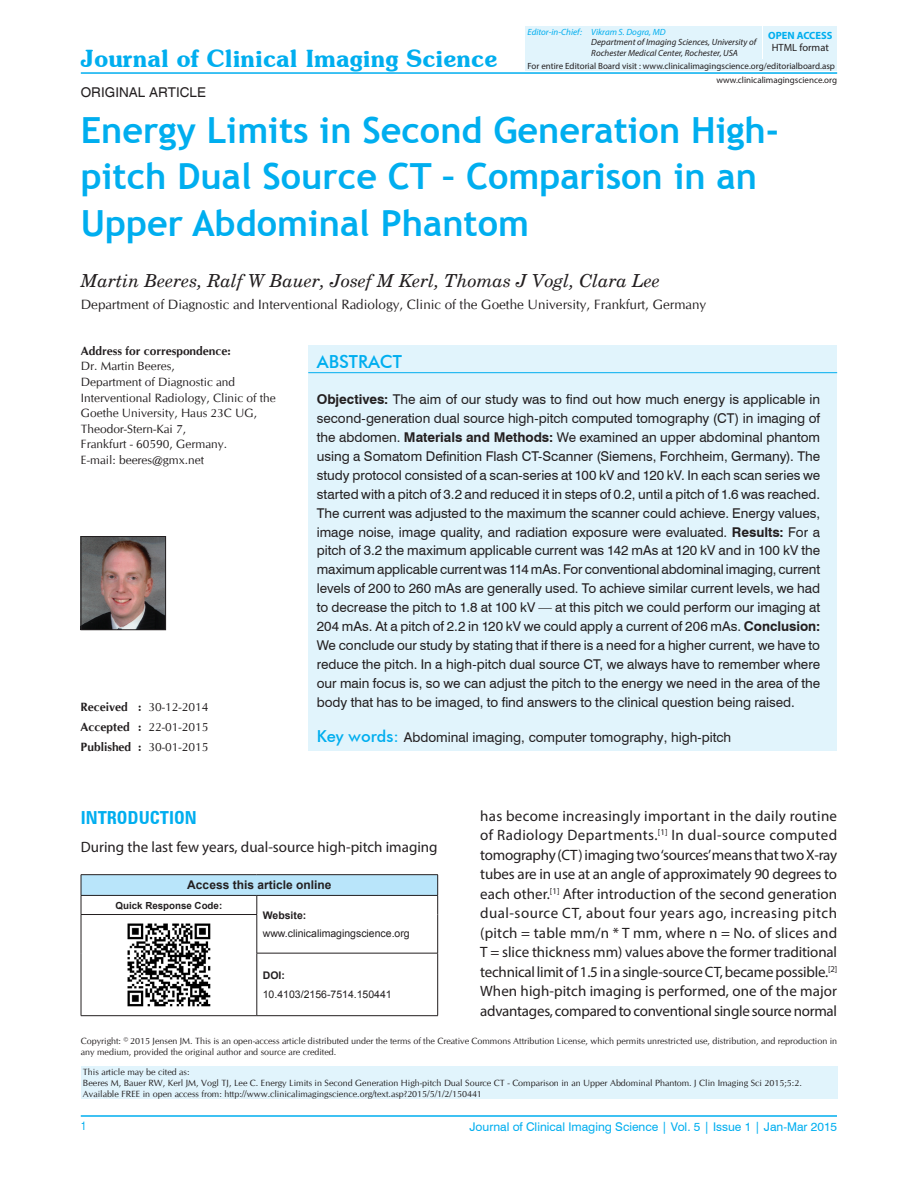
<style>
.page{position:relative;width:918px;height:1188px;background:#fff}
.page>*{position:absolute;margin:0;border:0;box-sizing:border-box;transform-origin:0 0}
.AT{font:700 36px/46.5px "Trebuchet MS";color:#00aeef}
.JCIS{font:600 24px "Souvenir IT Cby BT";color:#00aeef}
.AU{font:italic 18px "New Century Schlbk";color:#231f20}
.t1{font:700 condensed 18px "Zurich BT";color:#00aeef}
.ABSH{font:500 18px "Futura BT";color:#00aeef}
.TX{font:15px/19.5px "Myriad Pro";letter-spacing:-.015em;color:#231f20;text-align:justify}
.ABS{font:13.5px/18.9px "Swiss 721 BT";color:#231f20;text-align:justify}
.AFF{font:13.5px "CG Omega";color:#231f20}
.KWD{font:13.5px "Swiss 721 BT";color:#231f20}
.AH{font:13.5px "Helvetica";color:#231f20}
.ADD{font:12px/15.6px "CG Omega";color:#231f20}
.VRF{font:12px "Swiss 721 BT";color:#00aeef}
.HIS{font:12px "CG Omega";color:#231f20}
.ATAO{font:700 12px "Arial";color:#231f20}
.HIS-2{font:700 12px "CG Omega";color:#231f20}
.V_FOLIO{font:condensed 12px "Helvetica";color:#00aeef}
.WEB{font:10.5px "Arial";color:#231f20}
.WEB-2{font:700 10.5px "Arial";color:#231f20}
.OA{font:700 10.5px "Myriad Pro";color:#00aeef}
.HF{font:10.5px "Myriad Pro";color:#231f20}
.QRC{font:700 9.75px "Arial";color:#231f20}
.HTC{font:9px/10.8px "CG Omega";color:#231f20}
.E_WEB{font:9px "Myriad Pro";color:#231f20}
.E_AFF{font:italic 9px "Myriad Pro";color:#231f20}
.E_AU{font:italic 9px "Myriad Pro";color:#00aeef}
.s1{font-weight:700}
.s2{font-weight:400}
.s3{font-family:"Futura BT";font-weight:500;font-size:16.5px;color:#00aeef}
</style>
<div class="page">
<hr style="left:81px;top:1116px;width:756px;height:1px;background:#00aeef">
<hr style="left:81px;top:72px;width:756px;height:2px;background:#00aeef">
<div style="left:308px;top:346px;width:529px;height:405px;background:#e1f4fc"></div>
<hr style="left:308px;top:372px;width:529px;height:1px;background:#00aeef">
<div style="left:525px;top:60px;width:312px;height:11px;background:#e1f4fc"></div>
<div style="left:525px;top:26px;width:237px;height:32px;background:#e1f4fc"></div>
<div style="left:764px;top:26px;width:73px;height:32px;background:#e1f4fc"></div>
<div style="left:81px;top:875px;width:357px;height:20px;background:#b9e5fa"></div>
<hr style="left:81px;top:874px;width:176px;height:1px;background:#231f20">
<hr style="left:257px;top:874px;width:181px;height:1px;background:#231f20">
<hr style="left:81px;top:895px;width:176px;height:1px;background:#231f20">
<svg style="left:81px;top:875px;width:1px;height:39px"></svg>
<hr style="left:257px;top:895px;width:181px;height:1px;background:#231f20">
<svg style="left:437px;top:875px;width:1px;height:40px"></svg>
<hr style="left:437px;top:915px;width:1px;height:38px;background:#231f20">
<hr style="left:81px;top:914px;width:176px;height:1px;background:#231f20">
<hr style="left:81px;top:915px;width:1px;height:38px;background:#231f20">
<hr style="left:81px;top:953px;width:1px;height:63px;background:#231f20">
<hr style="left:437px;top:953px;width:1px;height:63px;background:#231f20">
<hr style="left:257px;top:1015px;width:181px;height:1px;background:#231f20">
<svg style="left:257px;top:896px;width:1px;height:18px"></svg>
<hr style="left:257px;top:915px;width:1px;height:38px;background:#231f20">
<hr style="left:257px;top:953px;width:1px;height:63px;background:#231f20">
<hr style="left:81px;top:1015px;width:176px;height:1px;background:#231f20">
<hr style="left:257px;top:953px;width:181px;height:1px;background:#231f20">
<img style="left:127px;top:923px;width:84px;height:84px">
<div style="left:81px;top:1066px;width:756px;height:33px;background:#e1f4fc"></div>
<img style="left:83px;top:538px;width:81px;height:90px">
<div style="left:81px;top:536px;width:85px;height:94px;border:1px solid #231f20"></div>
<p class="JCIS" style="left:81px;top:44px;width:418px">Journal of Clinical Imaging Science</p>
<p class="AH" style="left:81px;top:85px;width:127px">ORIGINAL ARTICLE</p>
<p class="E_AU" style="left:528px;top:26px;width:140px">Editor‑in‑Chief: Vikram S. Dogra, MD</p>
<p class="E_AFF" style="left:591px;top:37px;width:167px">Department of Imaging Sciences, University of</p>
<p class="E_AFF" style="left:591px;top:48px;width:148px">Rochester Medical Center, Rochester, USA</p>
<p class="OA" style="left:768px;top:28px;width:66px">OPEN ACCESS</p>
<p class="HF" style="left:772px;top:41px;width:59px">HTML format</p>
<p class="E_WEB" style="left:528px;top:60px;width:309px">For entire Editorial Board visit : www.clinicalimagingscience.org/editorialboard.asp</p>
<p class="E_WEB" style="left:716px;top:74px;width:122px">www.clinicalimagingscience.org</p>
<p class="AT" style="left:81px;top:107px;width:700px">Energy Limits in Second Generation High&shy;pitch Dual Source CT – Comparison in an<br>Upper Abdominal Phantom</p>
<p class="AU" style="left:81px;top:270px;width:581px">Martin Beeres, Ralf W Bauer, Josef M Kerl, Thomas J Vogl, Clara Lee</p>
<p class="AFF" style="left:81px;top:296px;width:627px">Department of Diagnostic and Interventional Radiology, Clinic of the Goethe University, Frankfurt, Germany</p>
<p class="ADD" style="left:81px;top:343px;width:197px"><span class="s1">Address for correspondence:<br></span>Dr. Martin Beeres,<br>Department of Diagnostic and<br>Interventional Radiology, Clinic of the<br>Goethe University, Haus 23C UG,<br>Theodor‑Stern‑Kai 7,<br>Frankfurt ‑ 60590, Germany.<br>E‑mail: beeres@gmx.net</p>
<p class="HIS" style="left:81px;top:700px;width:129px"><span class="s1">Received :</span> 30‑12‑2014</p>
<p class="HIS" style="left:81px;top:720px;width:129px"><span class="s1">Accepted :</span> 22-01-2015</p>
<p class="HIS-2" style="left:81px;top:739px;width:129px">Published : <span class="s2">30-01-2015</span></p>
<p class="ABSH" style="left:317px;top:351px;width:87px">ABSTRACT</p>
<p class="ABS" style="left:317px;top:390px;width:505px"><span class="s1">Objectives:</span> The aim of our study was to find out how much energy is applicable in second‑generation dual source high‑pitch computed tomography (CT) in imaging of the abdomen. <span class="s1">Materials and Methods:</span> We examined an upper abdominal phantom using a Somatom Definition Flash CT‑Scanner (Siemens, Forchheim, Germany). The study protocol consisted of a scan‑series at 100 kV and 120 kV. In each scan series we started with a pitch of 3.2 and reduced it in steps of 0.2, until a pitch of 1.6 was reached.<br>The current was adjusted to the maximum the scanner could achieve. Energy values, image noise, image quality, and radiation exposure were evaluated. <span class="s1">Results:</span> For a pitch of 3.2 the maximum applicable current was 142 mAs at 120 kV and in 100 kV the maximum applicable current was 114 mAs. For conventional abdominal imaging, current levels of 200 to 260 mAs are generally used. To achieve similar current levels, we had to decrease the pitch to 1.8 at 100 kV — at this pitch we could perform our imaging at 204 mAs. At a pitch of 2.2 in 120 kV we could apply a current of 206 mAs. <span class="s1">Conclusion:<br></span>We conclude our study by stating that if there is a need for a higher current, we have to reduce the pitch. In a high‑pitch dual source CT, we always have to remember where our main focus is, so we can adjust the pitch to the energy we need in the area of the body that has to be imaged, to find answers to the clinical question being raised.</p>
<p class="KWD" style="left:317px;top:729px;width:416px"><span class="s3">Key words:</span> Abdominal imaging, computer tomography, high‑pitch</p>
<p class="TX" style="left:480px;top:806px;width:359px">has become increasingly important in the daily routine of Radiology Departments.<sup>[1]</sup> In dual‑source computed tomography (CT) imaging two ‘sources’means that two X-ray tubes are in use at an angle of approximately 90 degrees to each other.<sup>[1]</sup> After introduction of the second generation dual‑source CT, about four years ago, increasing pitch (pitch = table mm/n * T mm, where n = No. of slices and T = slice thickness mm) values above the former traditional technical limit of 1.5 in a single‑source CT, became possible.<sup>[2] </sup>When high‑pitch imaging is performed, one of the major advantages, compared to conventional single source normal</p>
<h1 class="t1" style="left:81px;top:806px;width:117px">INTRODUCTION</h1>
<p class="TX" style="left:81px;top:837px;width:358px">During the last few years, dual‑source high‑pitch imaging</p>
<p class="ATAO" style="left:187px;top:877px;width:146px">Access this article online</p>
<p class="QRC" style="left:116px;top:898px;width:108px">Quick Response Code:</p>
<p class="WEB-2" style="left:263px;top:908px;width:45px">Website:</p>
<p class="WEB" style="left:263px;top:926px;width:149px">www.clinicalimagingscience.org</p>
<p class="WEB-2" style="left:263px;top:968px;width:24px">DOI:</p>
<p class="WEB" style="left:263px;top:987px;width:131px">10.4103/2156-7514.150441</p>
<p class="HTC" style="left:81px;top:1035px;width:758px">Copyright: © 2015 Jensen JM. This is an open‑access article distributed under the terms of the Creative Commons Attribution License, which permits unrestricted use, distribution, and reproduction in any medium, provided the original author and source are credited.</p>
<p class="HTC" style="left:83px;top:1067px;width:108px">This article may be cited as:</p>
<p class="HTC" style="left:83px;top:1077px;width:720px">Beeres M, Bauer RW, Kerl JM, Vogl TJ, Lee C. Energy Limits in Second Generation High-pitch Dual Source CT - Comparison in an Upper Abdominal Phantom. J Clin Imaging Sci 2015;5:2.</p>
<p class="HTC" style="left:83px;top:1088px;width:401px">Available FREE in open access from: http://www.clinicalimagingscience.org/text.asp?2015/5/1/2/150441</p>
<p class="V_FOLIO" style="left:81px;top:1119px;width:7px">1</p>
<p class="VRF" style="left:469px;top:1119px;width:369px">Journal of Clinical Imaging Science | Vol. 5 | Issue 1 | Jan-Mar 2015</p>
</div>
